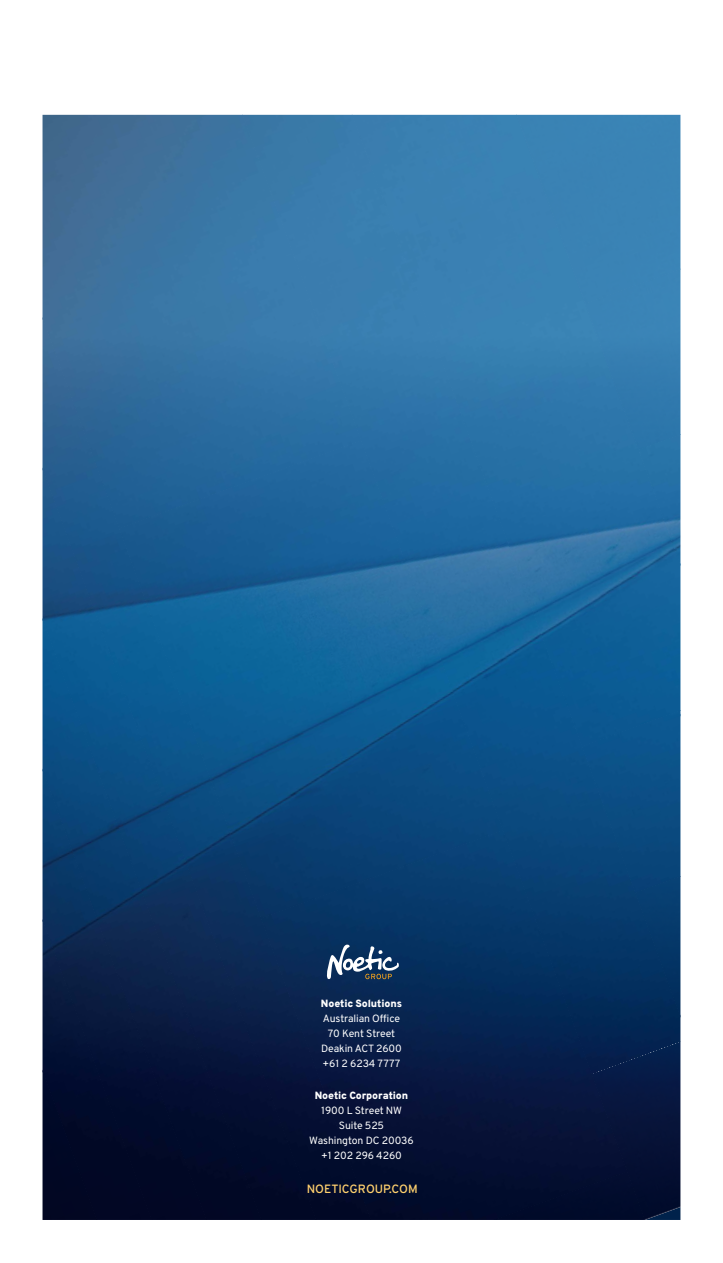
<style>
.page{position:relative;width:723px;height:1263px;background:#fff}
.page>*{position:absolute;margin:0;border:0;box-sizing:border-box;transform-origin:0 0}
.t1{font:600 12px "Overpass";color:#ffd16e}
.t2{font:10.5px/15px "Overpass";letter-spacing:-.01em;color:#fff;text-align:center}
.t3{font:800 10.5px "Overpass";letter-spacing:-.01em;color:#fff}
</style>
<div class="page">
<img style="left:43px;top:115px;width:199px;height:202px">
<img style="left:242px;top:115px;width:438px;height:926px">
<img style="left:352px;top:115px;width:328px;height:632px">
<img style="left:43px;top:317px;width:328px;height:150px">
<div style="left:516px;top:115px;width:164px;height:189px;background:#3a83b4"></div>
<img style="left:43px;top:467px;width:76px;height:151px">
<img style="left:585px;top:269px;width:95px;height:181px">
<img style="left:119px;top:440px;width:384px;height:390px">
<img style="left:43px;top:618px;width:219px;height:602px">
<img style="left:638px;top:434px;width:42px;height:132px">
<img style="left:43px;top:768px;width:164px;height:452px">
<img style="left:43px;top:919px;width:109px;height:301px">
<img style="left:581px;top:711px;width:99px;height:182px">
<svg style="left:678px;top:710px;width:2px;height:7px"></svg>
<img style="left:261px;top:830px;width:367px;height:390px">
<img style="left:43px;top:1069px;width:54px;height:151px">
<img style="left:635px;top:876px;width:45px;height:142px">
<img style="left:591px;top:1041px;width:89px;height:179px">
<div style="left:493px;top:1171px;width:152px;height:49px;background:#010c2c"></div>
<svg style="left:324px;top:944px;width:75px;height:35px"></svg>
<p class="t3" style="left:321px;top:997px;width:82px">Noetic Solutions</p>
<p class="t2" style="left:321px;top:1011px;width:82px">Australian Office<br>70 Kent Street<br>Deakin ACT 2600 +61 2 6234 7777</p>
<p class="t3" style="left:315px;top:1089px;width:95px">Noetic Corporation</p>
<p class="t2" style="left:309px;top:1103px;width:106px">1900 L Street NW<br>Suite 525<br>Washington DC 20036 +1 202 296 4260</p>
<p class="t1" style="left:307px;top:1181px;width:112px">NOETICGROUP.COM</p>
</div>
